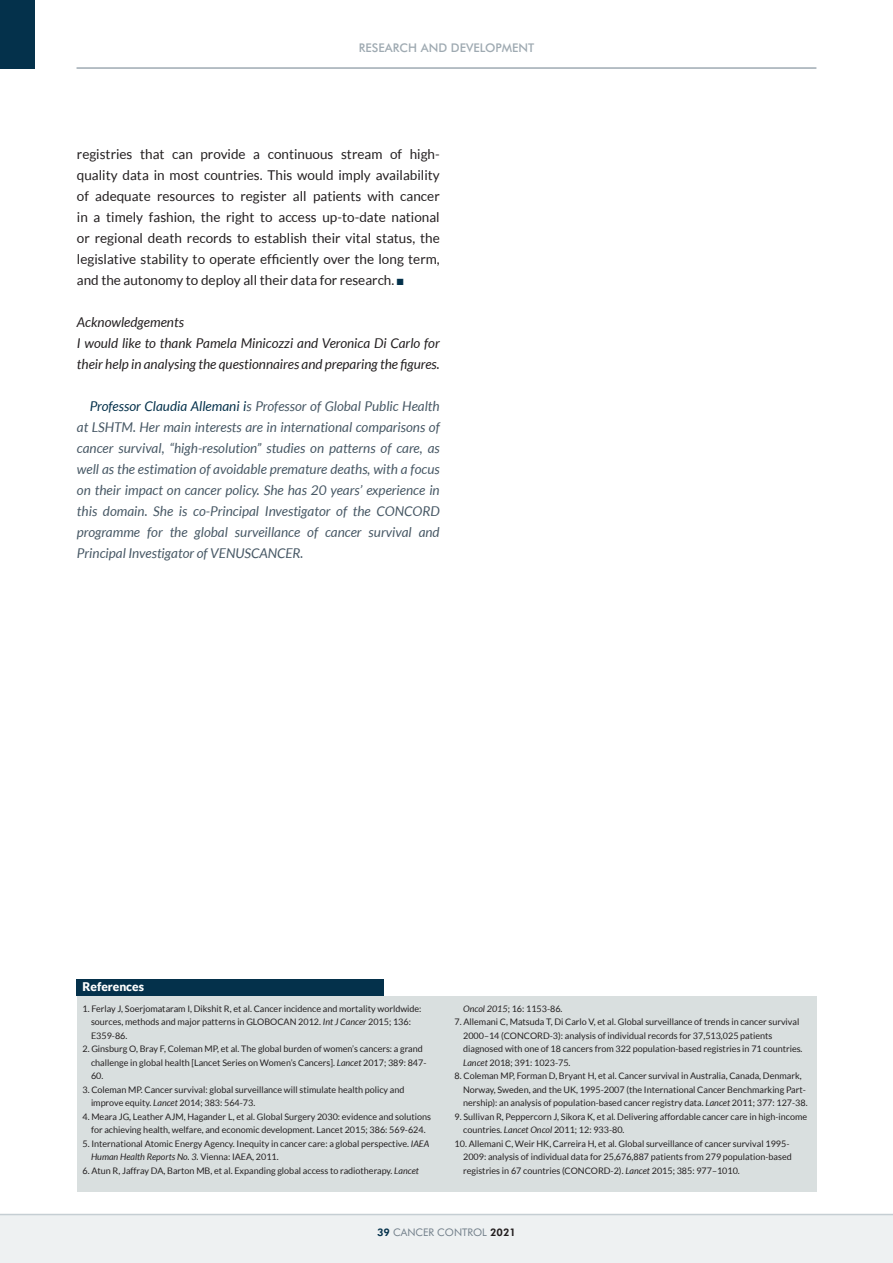
<style>
.page{position:relative;width:893px;height:1263px;background:#fff}
.page>*{position:absolute;margin:0;border:0;box-sizing:border-box;transform-origin:0 0}
.t1{font:italic 13.5px/21px "Lato";color:#475865;text-align:justify}
.t2{font:13.5px/21px "Lato";color:#231f20;text-align:justify}
.t3{font:italic 13.5px/21px "Lato";color:#231f20}
.t4{font:500 12px "Futura BT";color:#9faab2}
.t5{font:900 12px "Lato";color:#fff}
.t6{font:10.5px "Futura BT";color:#727f8a}
.t7{font:9px/13.5px "Lato";color:#231f20}
.s1{color:#04314b}
.s2{font-style:italic}
.s3{font-weight:800;color:#04314b}
.s4{font-weight:800;color:#231f20}
</style>
<div class="page">
<div style="left:0;top:1214px;width:893px;height:49px;background:#eef1f2"></div>
<div style="left:0;top:0;width:34px;height:69px;background:#04314b"></div>
<hr style="left:77px;top:67px;width:739px;height:2px;background:#9faab2">
<hr style="left:0;top:1214px;width:893px;height:1px;background:#c5ced3">
<div style="left:77px;top:996px;width:739px;height:195px;background:#d9dfdf"></div>
<div style="left:77px;top:979px;width:307px;height:17px;background:#04314b"></div>
<h2 class="t4" style="left:359px;top:40px;width:177px">RESEARCH AND DEVELOPMENT</h2>
<p class="t2" style="left:77px;top:144px;width:364px">registries that can provide a continuous stream of high&shy;quality data in most countries. This would imply availability of adequate resources to register all patients with cancer in a timely fashion, the right to access up-to-date national or regional death records to establish their vital status, the legislative stability to operate efficiently over the long term, and the autonomy to deploy all their data for research. <span class="s1">■</span></p>
<h1 class="t3" style="left:77px;top:312px;width:364px">Acknowledgements<br>I would like to thank Pamela Minicozzi and Veronica Di Carlo for their help in analysing the questionnaires and preparing the figures.</h1>
<p class="t1" style="left:77px;top:396px;width:364px;text-indent:13px"><span class="s1">Professor Claudia Allemani i</span>s Professor of Global Public Health at LSHTM. Her main interests are in international comparisons of cancer survival, “high-resolution” studies on patterns of care, as well as the estimation of avoidable premature deaths, with a focus on their impact on cancer policy. She has 20 years’ experience in this domain. She is co-Principal Investigator of the CONCORD programme for the global surveillance of cancer survival and Principal Investigator of VENUSCANCER.</p>
<h2 class="t5" style="left:82px;top:980px;width:63px">References</h2>
<p class="t7" style="left:91px;top:1001px;width:332px;text-indent:-9px">1. Ferlay J, Soerjomataram I, Dikshit R, et al. Cancer incidence and mortality worldwide: sources, methods and major patterns in GLOBOCAN 2012. <span class="s2">Int J Cancer</span> 2015; 136:<br>E359-86.</p>
<p class="t7" style="left:91px;top:1042px;width:337px;text-indent:-9px">2. Ginsburg O, Bray F, Coleman MP, et al. The global burden of women’s cancers: a grand challenge in global health [Lancet Series on Women’s Cancers]. <span class="s2">Lancet</span> 2017; 389: 847-<br>60.</p>
<p class="t7" style="left:91px;top:1082px;width:315px;text-indent:-9px">3. Coleman MP. Cancer survival: global surveillance will stimulate health policy and improve equity. <span class="s2">Lancet</span> 2014; 383: 564-73.</p>
<p class="t7" style="left:82px;top:1109px;width:350px;text-align:center">4. Meara JG, Leather AJM, Hagander L, et al. Global Surgery 2030: evidence and solutions for achieving health, welfare, and economic development. Lancet 2015; 386: 569-624.</p>
<p class="t7" style="left:91px;top:1136px;width:340px;text-indent:-9px">5. International Atomic Energy Agency. Inequity in cancer care: a global perspective. <span class="s2">IAEA<br>Human Health Reports No. 3.</span> Vienna: IAEA, 2011.</p>
<p class="t7" style="left:82px;top:1163px;width:338px">6. Atun R, Jaffray DA, Barton MB, et al. Expanding global access to radiotherapy. <span class="s2">Lancet</span></p>
<p class="t7" style="left:463px;top:1001px;width:101px"><span class="s2">Oncol 2015</span>; 16: 1153-86.</p>
<p class="t7" style="left:463px;top:1015px;width:341px;text-indent:-9px">7. Allemani C, Matsuda T, Di Carlo V, et al. Global surveillance of trends in cancer survival 2000–14 (CONCORD-3): analysis of individual records for 37,513,025 patients diagnosed with one of 18 cancers from 322 population-based registries in 71 countries.<br><span class="s2">Lancet</span> 2018; 391: 1023-75.</p>
<p class="t7" style="left:463px;top:1069px;width:346px;text-indent:-9px">8. Coleman MP, Forman D, Bryant H, et al. Cancer survival in Australia, Canada, Denmark,<br>Norway, Sweden, and the UK, 1995-2007 (the International Cancer Benchmarking Part&shy;nership): an analysis of population-based cancer registry data. <span class="s2">Lancet</span> 2011; 377: 127-38.</p>
<p class="t7" style="left:463px;top:1109px;width:345px;text-indent:-9px">9. Sullivan R, Peppercorn J, Sikora K, et al. Delivering affordable cancer care in high-income countries. <span class="s2">Lancet Oncol</span> 2011; 12: 933-80.</p>
<p class="t7" style="left:463px;top:1136px;width:330px;text-indent:-9px">10. Allemani C, Weir HK, Carreira H, et al. Global surveillance of cancer survival 1995-<br>2009: analysis of individual data for 25,676,887 patients from 279 population-based registries in 67 countries (CONCORD-2). <span class="s2">Lancet</span> 2015; 385: 977–1010.</p>
<p class="t6" style="left:377px;top:1226px;width:140px"><span class="s3">39</span> CANCER CONTROL <span class="s4">2021</span></p>
</div>
